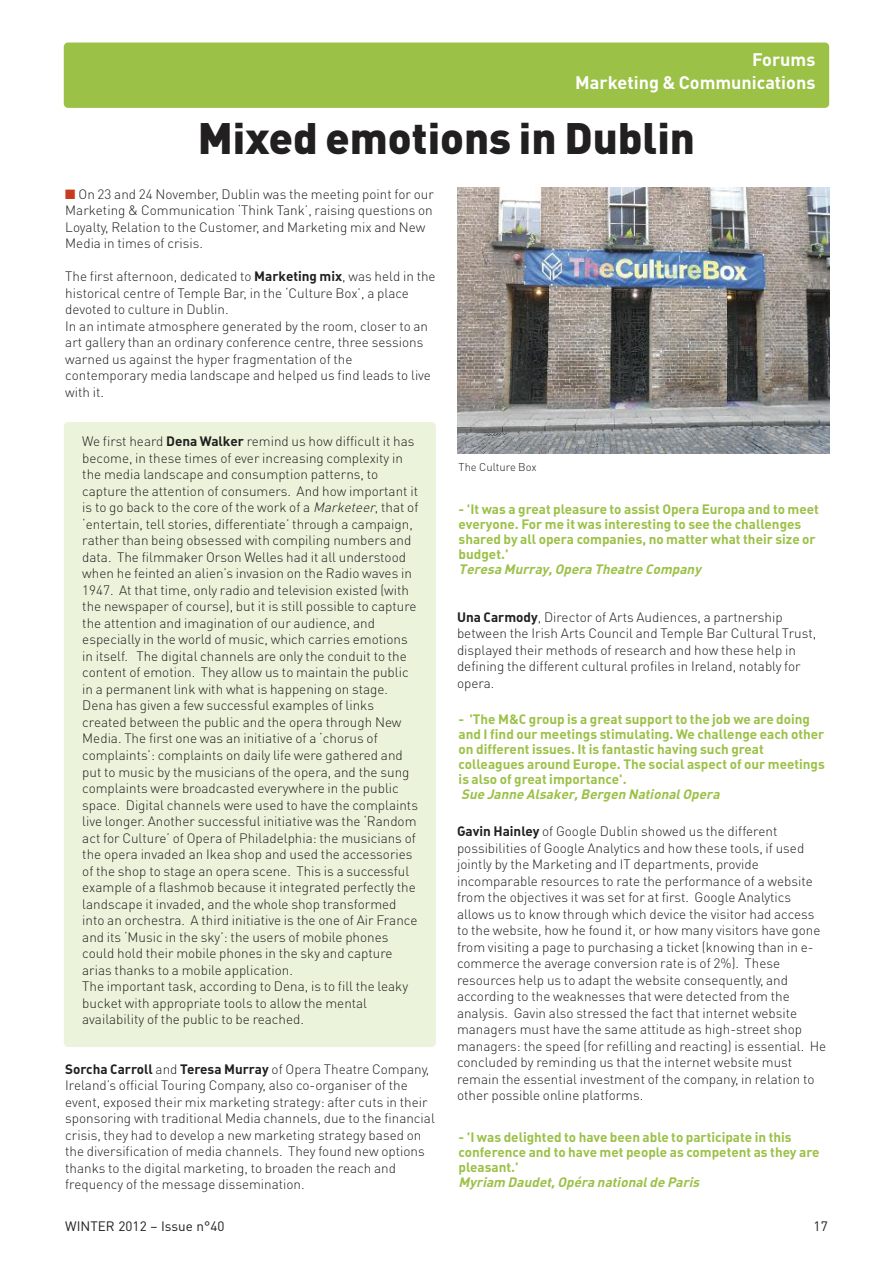
<style>
.page{position:relative;width:893px;height:1263px;background:#fff}
.page>*{position:absolute;margin:0;border:0;box-sizing:border-box;transform-origin:0 0}
.t1{font:900 43.5px "DIN";color:#211f1f}
.t2{font:700 18px/22.2px "DIN";color:#fff;text-align:right}
.t3{font:300 13.5px/16.5px "DIN Pro";color:#211f1f}
.t4{font:13.5px/15px "DIN Bold Alternate";color:#9bc147}
.t5{font:italic 13.5px "DIN Bold Alternate";color:#9bc147}
.t6{font:13.5px "DIN Bold Alternate";color:#211f1f}
.t7{font:13.5px "DIN";color:#211f1f}
.t8{font:300 11.25px "DIN";color:#211f1f}
.s1{color:#c53c1e}
.s2{font-family:"DIN Bold Alternate";font-weight:400}
.s3{font-style:italic}
.s4{font-family:"DIN Pro";font-weight:300}
</style>
<div class="page">
<div style="left:64px;top:422px;width:372px;height:625px;background:#ebf3da;border-radius:4px"></div>
<div style="left:64px;top:43px;width:765px;height:65px;background:#9bc147;border-radius:4px"></div>
<img style="left:457px;top:187px;width:372px;height:267px">
<h2 class="t2" style="left:575px;top:49px;width:242px">Forums<br>Marketing &amp; Communications</h2>
<h1 class="t1" style="left:198px;top:113px;width:499px">Mixed emotions in Dublin</h1>
<p class="t3" style="left:65px;top:187px;width:370px"><span class="s1">■</span> On 23 and 24 November, Dublin was the meeting point for our Marketing &amp; Communication ‘Think Tank’, raising questions on Loyalty, Relation to the Customer, and Marketing mix and New Media in times of crisis.</p>
<p class="t3" style="left:65px;top:270px;width:372px">The first afternoon, dedicated to <span class="s2">Marketing mix</span>, was held in the historical centre of Temple Bar, in the ‘Culture Box’, a place devoted to culture in Dublin.<br>In an intimate atmosphere generated by the room, closer to an art gallery than an ordinary conference centre, three sessions warned us against the hyper fragmentation of the contemporary media landscape and helped us find leads to live with it.</p>
<p class="t3" style="left:82px;top:435px;width:338px">We first heard <span class="s2">Dena Walker</span> remind us how difficult it has become, in these times of ever increasing complexity in the media landscape and consumption patterns, to capture the attention of consumers. And how important it is to go back to the core of the work of a <span class="s3">Marketeer</span>, that of ‘entertain, tell stories, differentiate’ through a campaign, rather than being obsessed with compiling numbers and data. The filmmaker Orson Welles had it all understood when he feinted an alien’s invasion on the Radio waves in 1947. At that time, only radio and television existed (with the newspaper of course), but it is still possible to capture the attention and imagination of our audience, and especially in the world of music, which carries emotions in itself. The digital channels are only the conduit to the content of emotion. They allow us to maintain the public in a permanent link with what is happening on stage.<br>Dena has given a few successful examples of links created between the public and the opera through New Media. The first one was an initiative of a ‘chorus of complaints’: complaints on daily life were gathered and put to music by the musicians of the opera, and the sung complaints were broadcasted everywhere in the public space. Digital channels were used to have the complaints live longer. Another successful initiative was the ‘Random act for Culture’ of Opera of Philadelphia: the musicians of the opera invaded an Ikea shop and used the accessories of the shop to stage an opera scene. This is a successful example of a flashmob because it integrated perfectly the landscape it invaded, and the whole shop transformed into an orchestra. A third initiative is the one of Air France and its ‘Music in the sky’: the users of mobile phones could hold their mobile phones in the sky and capture arias thanks to a mobile application.<br>The important task, according to Dena, is to fill the leaky bucket with appropriate tools to allow the mental availability of the public to be reached.</p>
<p class="t6" style="left:65px;top:1061px;width:366px">Sorcha Carroll <span class="s4">and</span> Teresa Murray <span class="s4">of Opera Theatre Company,</span></p>
<p class="t3" style="left:65px;top:1078px;width:371px">Ireland’s official Touring Company, also co-organiser of the event, exposed their mix marketing strategy: after cuts in their sponsoring with traditional Media channels, due to the financial crisis, they had to develop a new marketing strategy based on the diversification of media channels. They found new options thanks to the digital marketing, to broaden the reach and frequency of the message dissemination.</p>
<p class="t8" style="left:459px;top:460px;width:80px">The Culture Box</p>
<p class="t4" style="left:459px;top:502px;width:362px">- 'It was a great pleasure to assist Opera Europa and to meet everyone. For me it was interesting to see the challenges shared by all opera companies, no matter what their size or budget.'</p>
<p class="t5" style="left:459px;top:562px;width:244px">Teresa Murray, Opera Theatre Company</p>
<p class="t3" style="left:457px;top:610px;width:361px"><span class="s2">Una Carmody</span>, Director of Arts Audiences, a partnership between the Irish Arts Council and Temple Bar Cultural Trust, displayed their methods of research and how these help in defining the different cultural profiles in Ireland, notably for opera.</p>
<p class="t4" style="left:459px;top:712px;width:368px">- 'The M&amp;C group is a great support to the job we are doing and I find our meetings stimulating. We challenge each other on different issues. It is fantastic having such great colleagues around Europe. The social aspect of our meetings is also of great importance'.</p>
<p class="t5" style="left:461px;top:786px;width:263px">Sue Janne Alsaker, Bergen National Opera</p>
<p class="t3" style="left:457px;top:825px;width:371px"><span class="s2">Gavin Hainley</span> of Google Dublin showed us the different possibilities of Google Analytics and how these tools, if used jointly by the Marketing and IT departments, provide incomparable resources to rate the performance of a website from the objectives it was set for at first. Google Analytics allows us to know through which device the visitor had access to the website, how he found it, or how many visitors have gone from visiting a page to purchasing a ticket (knowing than in e&shy;commerce the average conversion rate is of 2%). These resources help us to adapt the website consequently, and according to the weaknesses that were detected from the analysis. Gavin also stressed the fact that internet website managers must have the same attitude as high-street shop managers: the speed (for refilling and reacting) is essential. He concluded by reminding us that the internet website must remain the essential investment of the company, in relation to other possible online platforms.</p>
<p class="t4" style="left:459px;top:1130px;width:362px">- 'I was delighted to have been able to participate in this conference and to have met people as competent as they are pleasant.'</p>
<p class="t5" style="left:459px;top:1175px;width:245px">Myriam Daudet, Opéra national de Paris</p>
<p class="t7" style="left:65px;top:1218px;width:161px">WINTER 2012 – Issue n°40</p>
<p class="t7" style="left:814px;top:1218px;width:16px">17</p>
</div>
